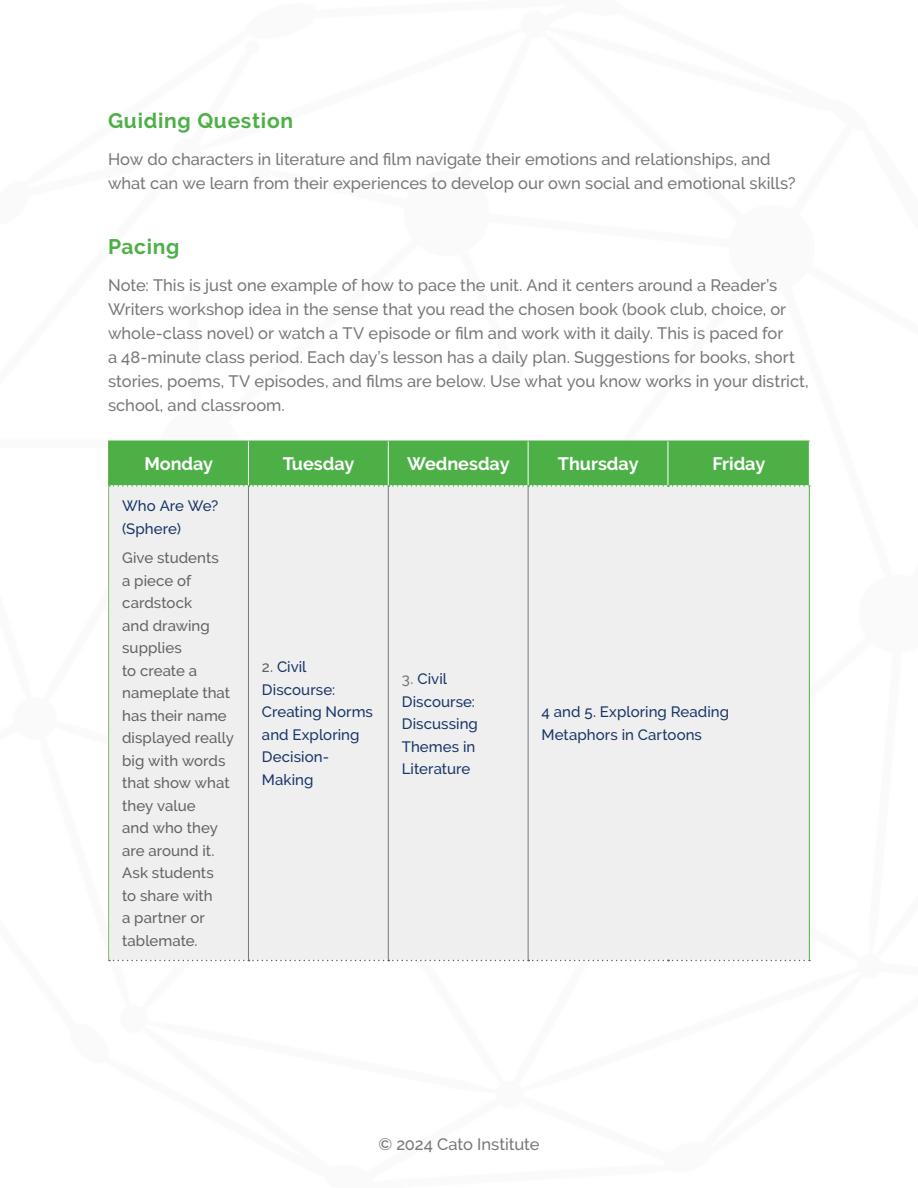
<style>
.page{position:relative;width:918px;height:1188px;background:#fff}
.page>*{position:absolute;margin:0;border:0;box-sizing:border-box;transform-origin:0 0}
.t1{font:700 21px "Raleway";letter-spacing:.035em;color:#4db047}
.t2{font:700 18px "Raleway";color:#fff}
.t3{font:500 16.5px/24px "Raleway";color:#76787b}
.t4{font:500 15px/22.5px "Raleway";letter-spacing:.005em;color:#636366}
.t5{font:500 15px/22.5px "Raleway";letter-spacing:.005em;color:#183667}
.s1{color:#636366}
.s2{color:#76787b}
</style>
<div class="page">
<div style="left:109px;top:487px;width:700px;height:473px;background:#efeff0"></div>
<hr style="left:248px;top:487px;width:1px;height:473px;background:#76787b">
<hr style="left:388px;top:487px;width:1px;height:473px;background:#76787b">
<hr style="left:528px;top:487px;width:1px;height:473px;background:#76787b">
<hr style="left:809px;top:487px;width:1px;height:473px;background:#4db047">
<hr style="left:108px;top:487px;width:1px;height:473px;background:#7dbe6e">
<svg style="left:109px;top:960px;width:701px;height:1px"></svg>
<hr style="left:108px;top:441px;width:1px;height:44px;background:#4db047">
<div style="left:109px;top:441px;width:701px;height:46px;background:#4db047"></div>
<p class="t1" style="left:108px;top:108px;width:187px">Guiding Question</p>
<p class="t3" style="left:108px;top:147px;width:689px">How do characters in literature and film navigate their emotions and relationships, and what can we learn from their experiences to develop our own social and emotional skills?</p>
<p class="t1" style="left:108px;top:234px;width:73px">Pacing</p>
<p class="t3" style="left:108px;top:273px;width:702px">Note: This is just one example of how to pace the unit. And it centers around a Reader’s Writers workshop idea in the sense that you read the chosen book (book club, choice, or whole-class novel) or watch a TV episode or film and work with it daily. This is paced for<br>a 48-minute class period. Each day’s lesson has a daily plan. Suggestions for books, short stories, poems, TV episodes, and films are below. Use what you know works in your district, school, and classroom.</p>
<p class="t2" style="left:144px;top:453px;width:70px">Monday</p>
<p class="t2" style="left:283px;top:453px;width:73px">Tuesday</p>
<p class="t2" style="left:407px;top:453px;width:104px">Wednesday</p>
<p class="t2" style="left:558px;top:453px;width:82px">Thursday</p>
<p class="t2" style="left:712px;top:453px;width:54px">Friday</p>
<p class="t5" style="left:122px;top:495px;width:98px">Who Are We? (Sphere)</p>
<p class="t4" style="left:122px;top:547px;width:113px">Give students<br>a piece of cardstock<br>and drawing supplies<br>to create a nameplate that has their name displayed really big with words that show what they value<br>and who they are around it.<br>Ask students<br>to share with<br>a partner or tablemate.</p>
<p class="t5" style="left:262px;top:656px;width:113px"><span class="s1">2.</span> Civil<br>Discourse:<br>Creating Norms and Exploring<br>Decision-<br>Making</p>
<p class="t5" style="left:402px;top:668px;width:78px"><span class="s2">3.</span> Civil<br>Discourse:<br>Discussing<br>Themes in<br>Literature</p>
<p class="t5" style="left:542px;top:701px;width:189px">4 and 5. Exploring Reading<br>Metaphors in Cartoons</p>
<p class="t3" style="left:378px;top:1132px;width:163px">© 2024 Cato Institute</p>
</div>
